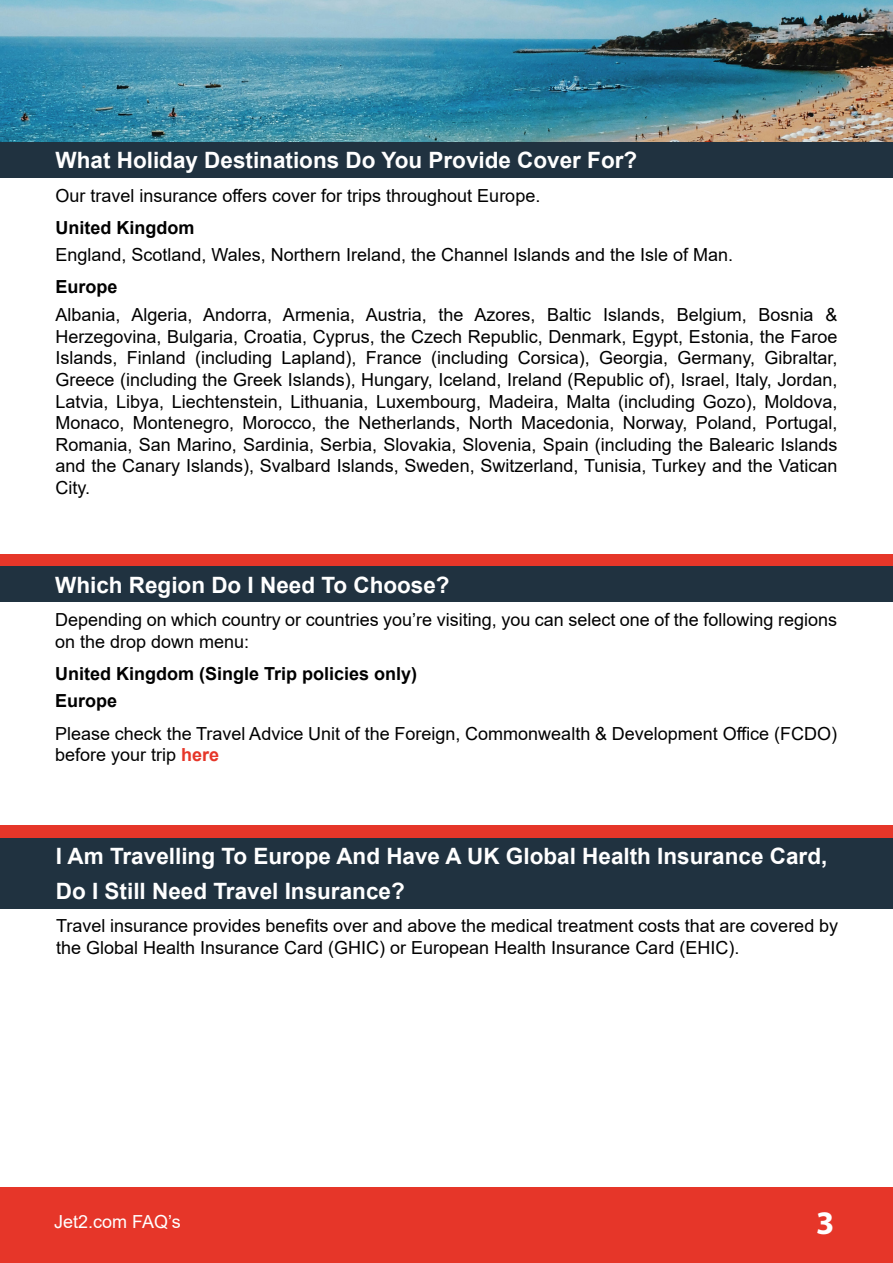
<style>
.page{position:relative;width:893px;height:1263px;background:#fff}
.page>*{position:absolute;margin:0;border:0;box-sizing:border-box;transform-origin:0 0}
.t1{font:700 33px "Myriad Pro";color:#fff}
.FAQQuestion{font:700 22.5px/34.5px "Arial";color:#fff}
.FAQAnswer{font:18px/21.6px "Arial";color:#000}
.FAQAnswer-2{font:700 18px "Arial";color:#000}
.t2{font:18px "Arial";color:#fff}
.s1{font-weight:700;color:#e63629}
</style>
<div class="page">
<img style="left:0;top:0;width:893px;height:142px">
<div style="left:0;top:1188px;width:893px;height:75px;background:#e63629"></div>
<div style="left:0;top:554px;width:893px;height:12px;background:#e63629"></div>
<div style="left:0;top:142px;width:893px;height:36px;background:#203240"></div>
<div style="left:0;top:566px;width:893px;height:36px;background:#203240"></div>
<div style="left:0;top:838px;width:893px;height:71px;background:#203240"></div>
<div style="left:1px;top:825px;width:892px;height:13px;background:#e63629"></div>
<p class="FAQQuestion" style="left:56px;top:143px;width:583px">What Holiday Destinations Do You Provide Cover For?</p>
<p class="FAQAnswer" style="left:56px;top:184px;width:486px">Our travel insurance offers cover for trips throughout Europe.</p>
<p class="FAQAnswer-2" style="left:56px;top:215px;width:140px">United Kingdom</p>
<p class="FAQAnswer" style="left:56px;top:244px;width:679px">England, Scotland, Wales, Northern Ireland, the Channel Islands and the Isle of Man.</p>
<p class="FAQAnswer-2" style="left:56px;top:274px;width:64px">Europe</p>
<p class="FAQAnswer" style="left:56px;top:304px;width:783px;text-align:justify">Albania, Algeria, Andorra, Armenia, Austria, the Azores, Baltic Islands, Belgium, Bosnia &amp; Herzegovina, Bulgaria, Croatia, Cyprus, the Czech Republic, Denmark, Egypt, Estonia, the Faroe Islands, Finland (including Lapland), France (including Corsica), Georgia, Germany, Gibraltar, Greece (including the Greek Islands), Hungary, Iceland, Ireland (Republic of), Israel, Italy, Jordan, Latvia, Libya, Liechtenstein, Lithuania, Luxembourg, Madeira, Malta (including Gozo), Moldova, Monaco, Montenegro, Morocco, the Netherlands, North Macedonia, Norway, Poland, Portugal, Romania, San Marino, Sardinia, Serbia, Slovakia, Slovenia, Spain (including the Balearic Islands and the Canary Islands), Svalbard Islands, Sweden, Switzerland, Tunisia, Turkey and the Vatican City.</p>
<p class="FAQQuestion" style="left:55px;top:568px;width:396px">Which Region Do I Need To Choose?</p>
<p class="FAQAnswer" style="left:55px;top:609px;width:783px">Depending on which country or countries you’re visiting, you can select one of the following regions on the drop down menu:</p>
<p class="FAQAnswer-2" style="left:55px;top:661px;width:364px">United Kingdom (Single Trip policies only)</p>
<p class="FAQAnswer-2" style="left:55px;top:688px;width:64px">Europe</p>
<p class="FAQAnswer" style="left:55px;top:722px;width:783px">Please check the Travel Advice Unit of the Foreign, Commonwealth &amp; Development Office (FCDO) before your trip <span class="s1">here</span></p>
<p class="FAQQuestion" style="left:56px;top:839px;width:773px">I Am Travelling To Europe And Have A UK Global Health Insurance Card,<br>Do I Still Need Travel Insurance?</p>
<p class="FAQAnswer" style="left:56px;top:915px;width:783px">Travel insurance provides benefits over and above the medical treatment costs that are covered by the Global Health Insurance Card (GHIC) or European Health Insurance Card (EHIC).</p>
<p class="t2" style="left:54px;top:1210px;width:128px">Jet2.com FAQ’s</p>
<h1 class="t1" style="left:816px;top:1201px;width:20px">3</h1>
</div>
